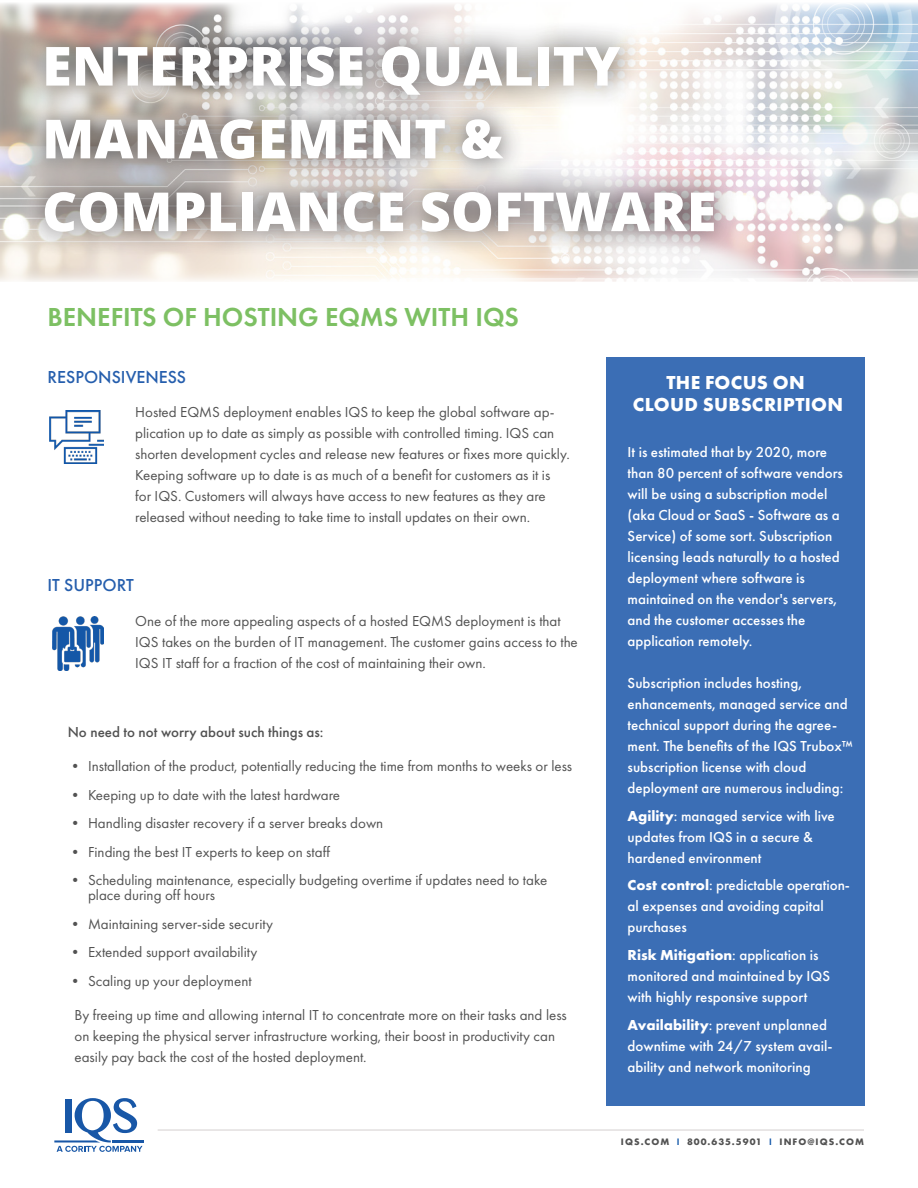
<style>
.page{position:relative;width:918px;height:1188px;background:#fff}
.page>*{position:absolute;margin:0;border:0;box-sizing:border-box;transform-origin:0 0}
.t1{font:800 54px "Open Sans";color:#fff}
.Heading{font:600 27px "Futura PT";color:#7dc063}
.Small_Heading{font:700 19.5px/22.5px "Futura PT";letter-spacing:.015em;color:#fff;text-align:center}
.Body{font:500 18px "Futura PT";color:#255ead}
.Body-2{font:15px/21px "Futura PT";color:#525252}
.t2{font:500 15px/21px "Futura PT";color:#fff}
.Body-3{font:500 15px "Futura PT";color:#525252}
.t3{font:700 9.75px "Futura PT";letter-spacing:.11em;color:#525252}
.s1{font-weight:700}
.s2{font-weight:600;color:#1156a8}
</style>
<div class="page">
<hr style="left:158px;top:1129px;width:706px;height:2px;background:#e2dfdf">
<hr style="left:112px;top:1140px;width:32px;height:3px;background:#1857a7">
<svg style="left:54px;top:1098px;width:89px;height:54px"></svg>
<img style="left:0;top:3px;width:918px;height:279px">
<div style="left:606px;top:357px;width:259px;height:749px;background:#3b6eb5"></div>
<div style="left:19px;top:20px;width:721px;height:237px;background:#231f20;opacity:.9"></div>
<img style="left:49px;top:411px;width:54px;height:52px">
<img style="left:52px;top:616px;width:51px;height:55px">
<p class="t1" style="left:42px;top:25px;width:580px">ENTERPRISE QUALITY</p>
<p class="t1" style="left:42px;top:98px;width:463px">MANAGEMENT &amp;</p>
<p class="t1" style="left:42px;top:170px;width:676px">COMPLIANCE SOFTWARE</p>
<p class="Heading" style="left:48px;top:301px;width:473px">BENEFITS OF HOSTING EQMS WITH IQS</p>
<p class="Body" style="left:48px;top:366px;width:140px">RESPONSIVENESS</p>
<p class="Body-2" style="left:135px;top:402px;width:436px">Hosted EQMS deployment enables IQS to keep the global software ap&shy;plication up to date as simply as possible with controlled timing. IQS can shorten development cycles and release new features or fixes more quickly.<br>Keeping software up to date is as much of a benefit for customers as it is for IQS. Customers will always have access to new features as they are released without needing to take time to install updates on their own.</p>
<p class="Body" style="left:48px;top:575px;width:88px">IT SUPPORT</p>
<p class="Body-2" style="left:135px;top:610px;width:444px">One of the more appealing aspects of a hosted EQMS deployment is that<br>IQS takes on the burden of IT management. The customer gains access to the<br>IQS IT staff for a fraction of the cost of maintaining their own.</p>
<p class="Body-3" style="left:68px;top:723px;width:257px">No need to not worry about such things as:</p>
<p class="Body-2" style="left:68px;top:756px;width:506px">• Installation of the product, potentially reducing the time from months to weeks or less</p>
<p class="Body-2" style="left:68px;top:784px;width:274px">• Keeping up to date with the latest hardware</p>
<p class="Body-2" style="left:68px;top:813px;width:317px">• Handling disaster recovery if a server breaks down</p>
<p class="Body-2" style="left:68px;top:841px;width:264px">• Finding the best IT experts to keep on staff</p>
<p class="Body-2" style="left:88px;top:873px;width:461px;line-height:15px;text-indent:-20px">• Scheduling maintenance, especially budgeting overtime if updates need to take place during off hours</p>
<p class="Body-2" style="left:68px;top:913px;width:207px">• Maintaining server-side security</p>
<p class="Body-2" style="left:68px;top:942px;width:191px">• Extended support availability</p>
<p class="Body-2" style="left:68px;top:970px;width:185px">• Scaling up your deployment</p>
<p class="Body-2" style="left:75px;top:1005px;width:494px">By freeing up time and allowing internal IT to concentrate more on their tasks and less on keeping the physical server infrastructure working, their boost in productivity can easily pay back the cost of the hosted deployment.</p>
<p class="Small_Heading" style="left:633px;top:370px;width:212px">THE FOCUS ON<br>CLOUD SUBSCRIPTION</p>
<p class="t2" style="left:628px;top:441px;width:217px">It is estimated that by 2020, more than 80 percent of software vendors will be using a subscription model (aka Cloud or SaaS - Software as a<br>Service) of some sort. Subscription licensing leads naturally to a hosted deployment where software is maintained on the vendor's servers, and the customer accesses the application remotely.</p>
<p class="t2" style="left:628px;top:672px;width:227px">Subscription includes hosting, enhancements, managed service and technical support during the agree&shy;ment. The benefits of the IQS Trubox™ subscription license with cloud deployment are numerous including:</p>
<p class="t2" style="left:628px;top:805px;width:209px"><span class="s1">Agility</span>: managed service with live updates from IQS in a secure &amp; hardened environment</p>
<p class="t2" style="left:628px;top:875px;width:224px"><span class="s1">Cost control</span>: predictable operation&shy;al expenses and avoiding capital purchases</p>
<p class="t2" style="left:628px;top:945px;width:204px"><span class="s1">Risk Mitigation</span>: application is monitored and maintained by IQS with highly responsive support</p>
<p class="t2" style="left:628px;top:1014px;width:206px"><span class="s1">Availability</span>: prevent unplanned downtime with 24/7 system avail&shy;ability and network monitoring</p>
<p class="t3" style="left:621px;top:1135px;width:245px">IQS.COM <span class="s2">I</span> 800.635.5901 <span class="s2">I</span> INFO@IQS.COM</p>
</div>
